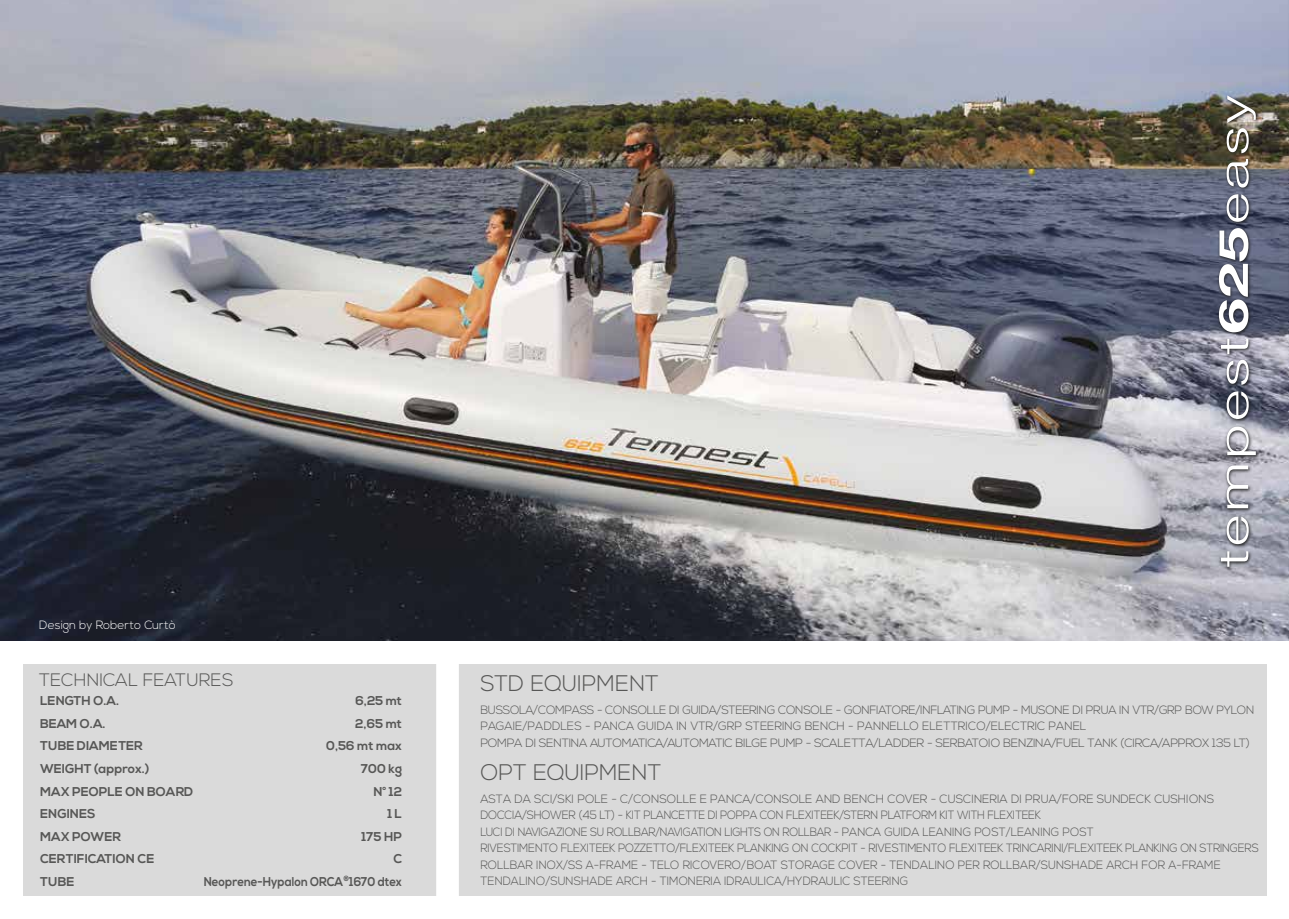
<style>
.page{position:relative;width:1289px;height:919px;background:#fff}
.page>*{position:absolute;margin:0;border:0;box-sizing:border-box;transform-origin:0 0}
.t1{font:300 22.5px "Nexa";color:#575756}
.t2{font:300 18px "Nexa";color:#575756}
.t3{font:700 12.75px/22.6px "Nexa";color:#575756}
.t4{font:700 12.75px "Nexa";color:#575756;scale:.9 1}
.t5{font:300 12px/16.5px "Nexa";letter-spacing:-.015em;color:#575756}
.t6{font:300 12px "Nexa";color:#fff}
</style>
<div class="page">
<img style="left:0;top:0;width:1288px;height:640px">
<div style="left:23px;top:663px;width:1242px;height:237px;background:#dadada"></div>
<div style="left:0;top:896px;width:1288px;height:22px;background:#fff"></div>
<img style="left:1215px;top:92px;width:45px;height:479px">
<svg style="left:1220px;top:551px;width:28px;height:15px"></svg>
<svg style="left:1226px;top:516px;width:22px;height:28px"></svg>
<svg style="left:1226px;top:465px;width:22px;height:43px"></svg>
<svg style="left:1226px;top:426px;width:29px;height:29px"></svg>
<svg style="left:1226px;top:391px;width:22px;height:28px"></svg>
<svg style="left:1226px;top:360px;width:22px;height:25px"></svg>
<svg style="left:1220px;top:339px;width:28px;height:15px"></svg>
<svg style="left:1226px;top:194px;width:22px;height:28px"></svg>
<svg style="left:1226px;top:159px;width:22px;height:28px"></svg>
<svg style="left:1226px;top:95px;width:29px;height:58px"></svg>
<svg style="left:1218px;top:228px;width:30px;height:104px"></svg>
<div style="left:436px;top:647px;width:23px;height:263px;background:#fff"></div>
<p class="t6" style="left:39px;top:618px;width:138px">Design by Roberto Curtò</p>
<h2 class="t2" style="left:39px;top:669px;width:196px">TECHNICAL FEATURES</h2>
<h1 class="t1" style="left:480px;top:670px;width:180px">STD EQUIPMENT</h1>
<p class="t3" style="left:40px;top:689px;width:80px">LENGTH O.A.</p>
<p class="t5" style="left:480px;top:701px;width:775px">BUSSOLA/COMPASS - CONSOLLE DI GUIDA/STEERING CONSOLE - GONFIATORE/INFLATING PUMP - MUSONE DI PRUA IN VTR/GRP BOW PYLON<br>PAGAIE/PADDLES - PANCA GUIDA IN VTR/GRP STEERING BENCH - PANNELLO ELETTRICO/ELECTRIC PANEL<br>POMPA DI SENTINA AUTOMATICA/AUTOMATIC BILGE PUMP - SCALETTA/LADDER - SERBATOIO BENZINA/FUEL TANK (CIRCA/APPROX 135 LT)</p>
<h1 class="t1" style="left:480px;top:759px;width:183px">OPT EQUIPMENT</h1>
<p class="t3" style="left:355px;top:689px;width:48px">6,25 mt<br>2,65 mt</p>
<p class="t3" style="left:40px;top:712px;width:67px">BEAM O.A.</p>
<p class="t3" style="left:40px;top:734px;width:104px">TUBE DIAMETER</p>
<p class="t3" style="left:326px;top:734px;width:77px">0,56 mt max</p>
<p class="t3" style="left:40px;top:757px;width:111px">WEIGHT (approx.)</p>
<p class="t3" style="left:361px;top:757px;width:43px">700 kg</p>
<p class="t3" style="left:40px;top:780px;width:155px">MAX PEOPLE ON BOARD<br>ENGINES<br>MAX POWER</p>
<p class="t3" style="left:373px;top:780px;width:30px">N° 12</p>
<p class="t3" style="left:361px;top:802px;width:42px;text-align:right">1 L<br>175 HP</p>
<p class="t3" style="left:40px;top:848px;width:116px">CERTIFICATION CE</p>
<p class="t3" style="left:393px;top:848px;width:10px">C</p>
<p class="t3" style="left:40px;top:870px;width:36px">TUBE</p>
<p class="t4" style="left:204px;top:874px;width:222px">Neoprene-Hypalon ORCA<sup>®</sup>1670 dtex</p>
<p class="t5" style="left:480px;top:790px;width:780px">ASTA DA SCI/SKI POLE - C/CONSOLLE E PANCA/CONSOLE AND BENCH COVER - CUSCINERIA DI PRUA/FORE SUNDECK CUSHIONS DOCCIA/SHOWER (45 LT) - KIT PLANCETTE DI POPPA CON FLEXITEEK/STERN PLATFORM KIT WITH FLEXITEEK<br>LUCI DI NAVIGAZIONE SU ROLLBAR/NAVIGATION LIGHTS ON ROLLBAR - PANCA GUIDA LEANING POST/LEANING POST<br>RIVESTIMENTO FLEXITEEK POZZETTO/FLEXITEEK PLANKING ON COCKPIT - RIVESTIMENTO FLEXITEEK TRINCARINI/FLEXITEEK PLANKING ON STRINGERS ROLLBAR INOX/SS A-FRAME - TELO RICOVERO/BOAT STORAGE COVER - TENDALINO PER ROLLBAR/SUNSHADE ARCH FOR A-FRAME TENDALINO/SUNSHADE ARCH - TIMONERIA IDRAULICA/HYDRAULIC STEERING</p>
</div>
